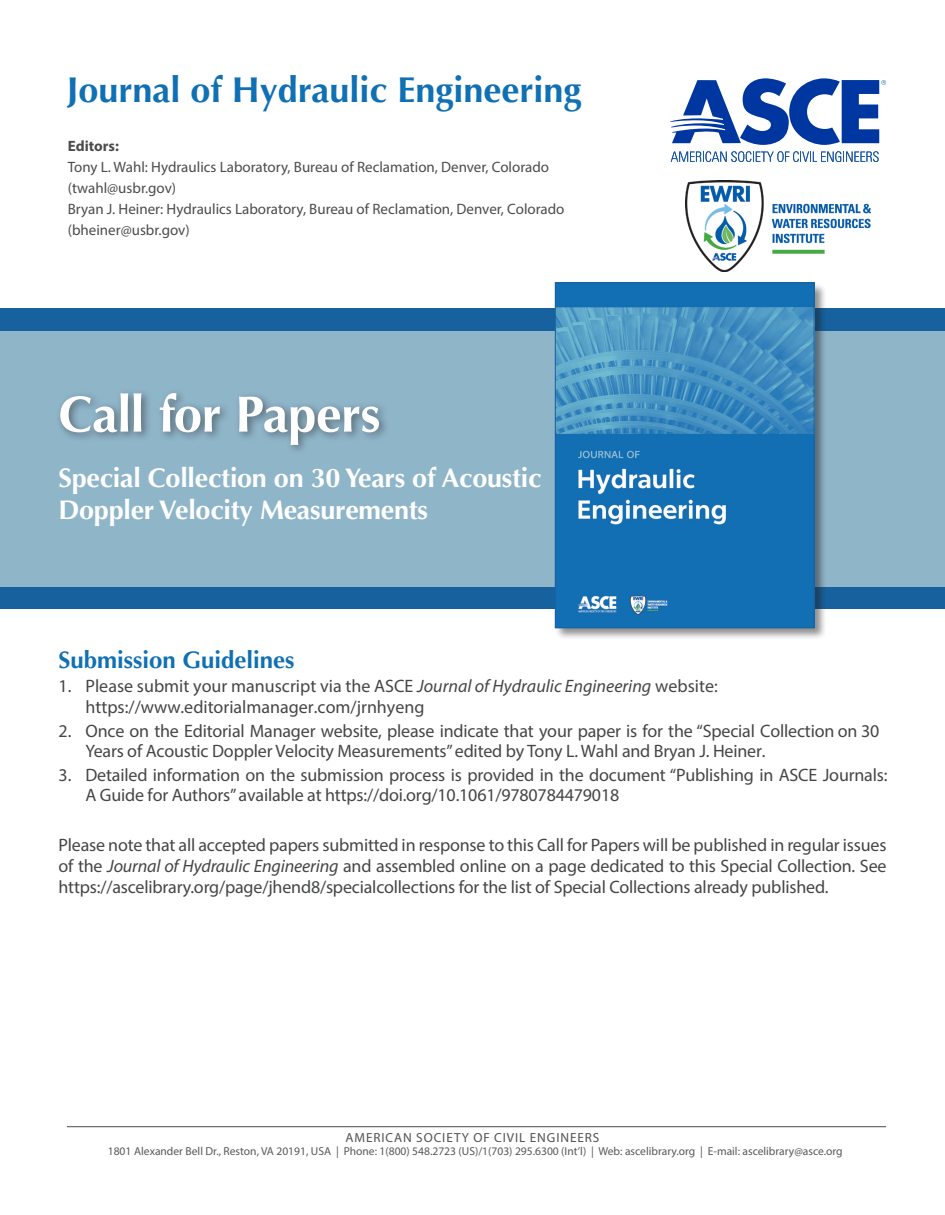
<style>
.page{position:relative;width:945px;height:1215px;background:#fff}
.page>*{position:absolute;margin:0;border:0;box-sizing:border-box;transform-origin:0 0}
.t1{font:700 51px "Optima";letter-spacing:-.015em;color:#fff}
.t2{font:700 36px "Optima";color:#1070b4}
.t3{font:700 27px/32.4px "Optima";letter-spacing:-.01em;color:#fff}
.t4{font:700 24px "Optima";color:#1070b4}
.t5{font:18px/21px "Myriad Pro";letter-spacing:-.01em;color:#454647}
.t6{font:15px/21px "Myriad Pro";color:#4b4c4d}
.t7{font:700 15px "Myriad Pro";color:#4b4c4d}
.t8{font:13.2px "Myriad Pro";letter-spacing:.07em;color:#535355}
.t9{font:11.55px "Myriad Pro";color:#57585a}
.s1{font-style:italic}
</style>
<div class="page">
<hr style="left:67px;top:1126px;width:819px;height:1px;background:#494a4b">
<div style="left:0;top:309px;width:945px;height:300px;background:#16619e"></div>
<div style="left:0;top:331px;width:945px;height:256px;background:#8fb5c9"></div>
<svg style="left:671px;top:151px;width:208px;height:11px"></svg>
<svg style="left:670px;top:78px;width:216px;height:67px"></svg>
<div style="left:55px;top:389px;width:335px;height:67px;background:#231f20;opacity:.51"></div>
<img style="left:686px;top:181px;width:185px;height:91px">
<div style="left:555px;top:283px;width:272px;height:358px;background:#231f20;opacity:.5"></div>
<img style="left:557px;top:285px;width:255px;height:341px">
<div style="left:555px;top:283px;width:259px;height:345px;border:1px solid #16619e"></div>
<p class="t2" style="left:67px;top:69px;width:516px">Journal of Hydraulic Engineering</p>
<p class="t7" style="left:68px;top:136px;width:53px">Editors:</p>
<p class="t6" style="left:68px;top:156px;width:483px">Tony L. Wahl: Hydraulics Laboratory, Bureau of Reclamation, Denver, Colorado (twahl@usbr.gov)</p>
<p class="t6" style="left:68px;top:198px;width:498px">Bryan J. Heiner: Hydraulics Laboratory, Bureau of Reclamation, Denver, Colorado (bheiner@usbr.gov)</p>
<p class="t1" style="left:58px;top:385px;width:323px">Call for Papers</p>
<p class="t3" style="left:58px;top:462px;width:485px">Special Collection on 30 Years of Acoustic<br>Doppler Velocity Measurements</p>
<p class="t4" style="left:58px;top:646px;width:238px">Submission Guidelines</p>
<p class="t5" style="left:86px;top:675px;width:634px;text-indent:-27px">1. Please submit your manuscript via the ASCE <span class="s1">Journal of Hydraulic Engineering</span> website: https://www.editorialmanager.com/jrnhyeng</p>
<p class="t5" style="left:86px;top:720px;width:795px;line-height:20.2px;text-indent:-27px">2. Once on the Editorial Manager website, please indicate that your paper is for the “Special Collection on 30<br>Years of Acoustic Doppler Velocity Measurements” edited by Tony L. Wahl and Bryan J. Heiner.</p>
<p class="t5" style="left:86px;top:765px;width:804px;line-height:20.2px;text-indent:-27px">3. Detailed information on the submission process is provided in the document “Publishing in ASCE Journals:<br>A Guide for Authors” available at https://doi.org/10.1061/9780784479018</p>
<p class="t5" style="left:58px;top:834px;width:830px;text-align:justify">Please note that all accepted papers submitted in response to this Call for Papers will be published in regular issues of the <span class="s1">Journal of Hydraulic Engineering</span> and assembled online on a page dedicated to this Special Collection. See https://ascelibrary.org/page/jhend8/specialcollections for the list of Special Collections already published.</p>
<p class="t8" style="left:346px;top:1130px;width:255px">AMERICAN SOCIETY OF CIVIL ENGINEERS</p>
<p class="t9" style="left:108px;top:1144px;width:736px">1801 Alexander Bell Dr., Reston, VA 20191, USA | Phone: 1(800) 548.2723 (US)/1(703) 295.6300 (Int’l) | Web: ascelibrary.org | E-mail: ascelibrary@asce.org</p>
</div>
